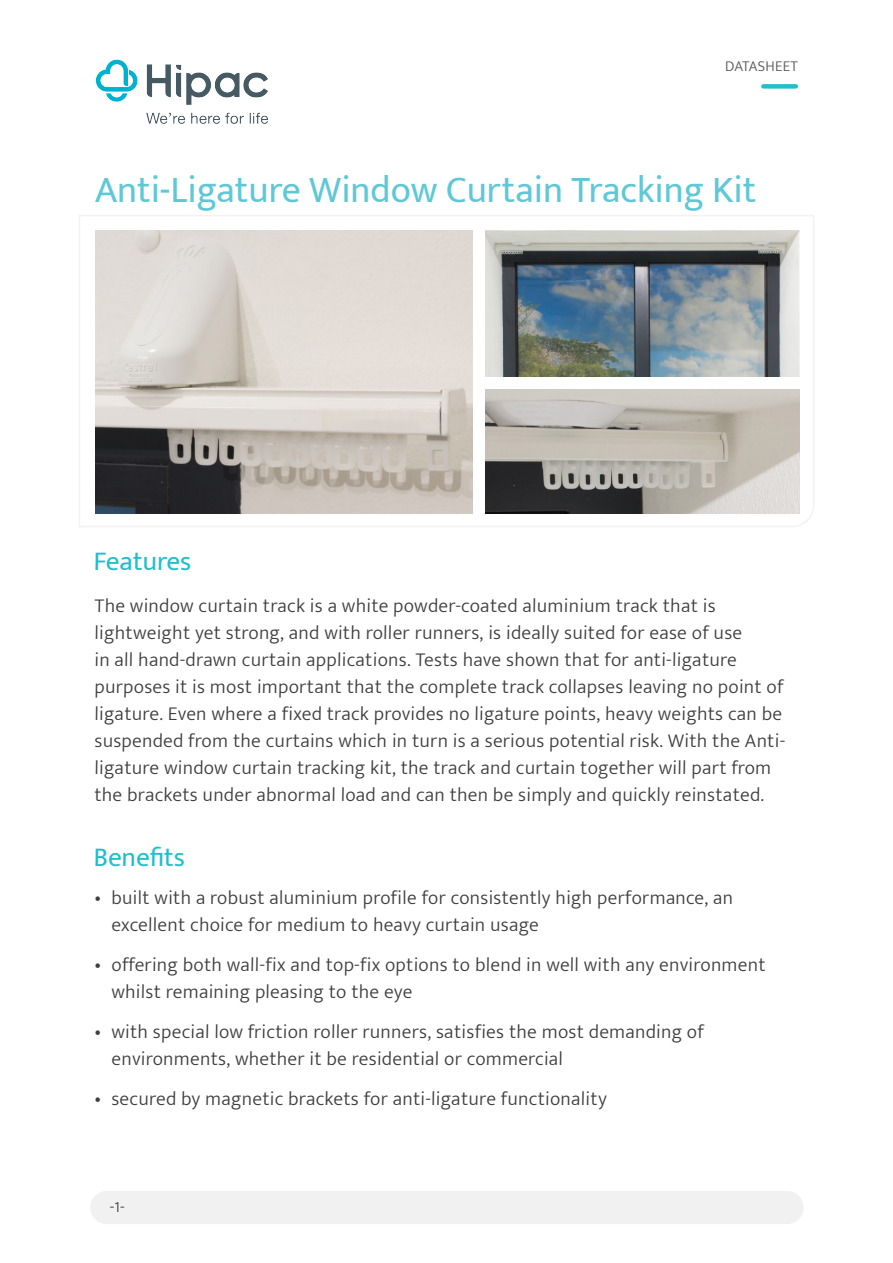
<style>
.page{position:relative;width:893px;height:1263px;background:#fff}
.page>*{position:absolute;margin:0;border:0;box-sizing:border-box;transform-origin:0 0}
.t1{font:37.5px "Mukta Mahee";color:#5fc8d6}
.t2{font:27px "Mukta Mahee";color:#21bece}
.t3{font:300 19.5px/27px "Mukta Mahee";letter-spacing:.02em;color:#3e3e3f}
.t4{font:300 16.5px "Mukta Mahee";color:#3e3e3f}
.t5{font:300 15px "Mukta Mahee";letter-spacing:.02em;color:#57585a}
</style>
<div class="page">
<svg style="left:79px;top:215px;width:735px;height:312px"></svg>
<div style="left:90px;top:1191px;width:714px;height:33px;background:#f1f1f1;border-radius:17px"></div>
<div style="left:763px;top:84px;width:33px;height:5px;background:#21bece"></div>
<img style="left:486px;top:230px;width:313px;height:146px">
<img style="left:95px;top:230px;width:378px;height:283px">
<img style="left:486px;top:390px;width:313px;height:123px">
<img style="left:96px;top:59px;width:172px;height:65px">
<p class="t5" style="left:726px;top:57px;width:74px">DATASHEET</p>
<h1 class="t1" style="left:95px;top:168px;width:663px">Anti-Ligature Window Curtain Tracking Kit</h1>
<h2 class="t2" style="left:94px;top:545px;width:100px">Features</h2>
<p class="t3" style="left:94px;top:591px;width:693px">The window curtain track is a white powder-coated aluminium track that is lightweight yet strong, and with roller runners, is ideally suited for ease of use<br>in all hand-drawn curtain applications. Tests have shown that for anti-ligature purposes it is most important that the complete track collapses leaving no point of ligature. Even where a fixed track provides no ligature points, heavy weights can be suspended from the curtains which in turn is a serious potential risk. With the Anti&shy;ligature window curtain tracking kit, the track and curtain together will part from the brackets under abnormal load and can then be simply and quickly reinstated.</p>
<h2 class="t2" style="left:94px;top:841px;width:93px">Benefits</h2>
<p class="t3" style="left:112px;top:884px;width:623px;text-indent:-17px">• built with a robust aluminium profile for consistently high performance, an excellent choice for medium to heavy curtain usage</p>
<p class="t3" style="left:112px;top:951px;width:656px;text-indent:-17px">• offering both wall-fix and top-fix options to blend in well with any environment whilst remaining pleasing to the eye</p>
<p class="t3" style="left:112px;top:1018px;width:594px;text-indent:-17px">• with special low friction roller runners, satisfies the most demanding of environments, whether it be residential or commercial</p>
<p class="t3" style="left:94px;top:1084px;width:514px">• secured by magnetic brackets for anti-ligature functionality</p>
<p class="t4" style="left:110px;top:1197px;width:16px">-1-</p>
</div>
